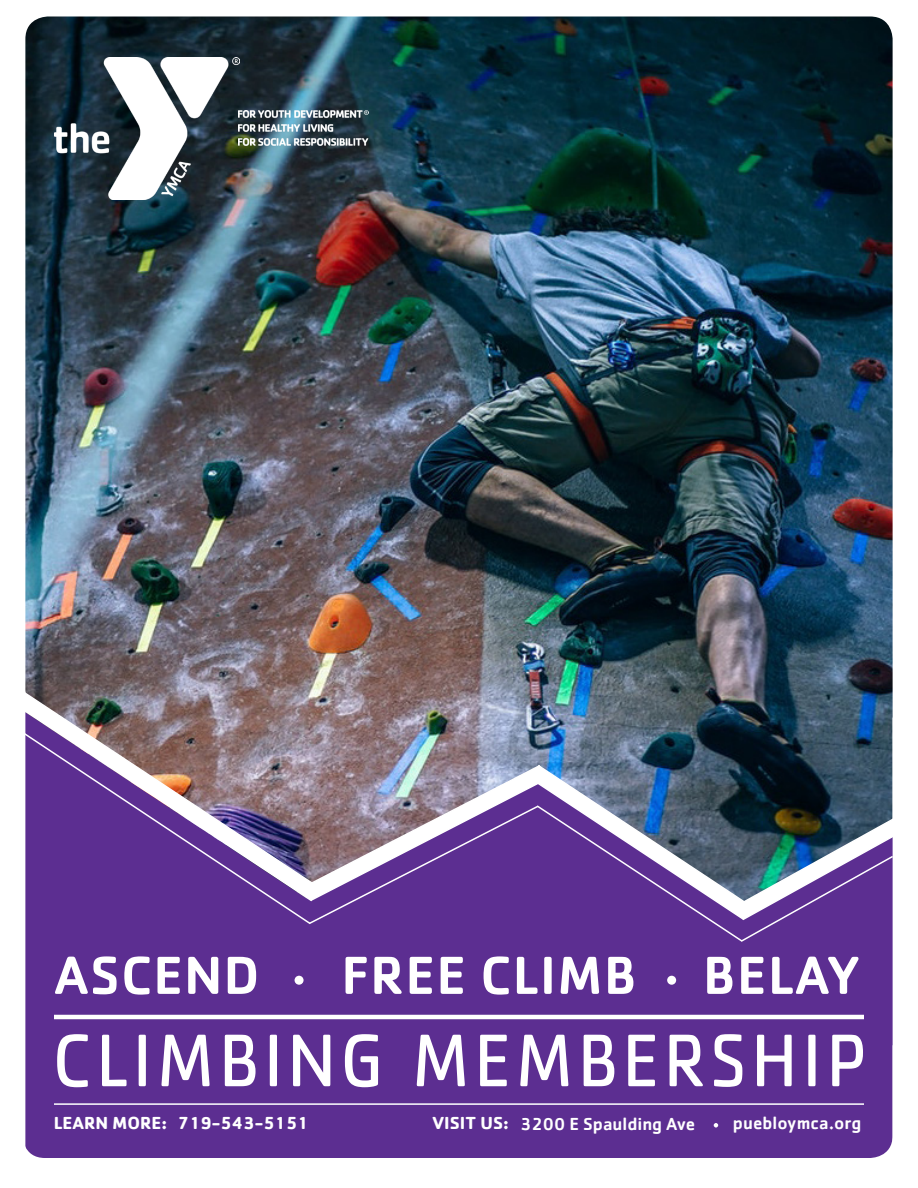
<style>
.page{position:relative;width:918px;height:1188px;background:#fff}
.page>*{position:absolute;margin:0;border:0;box-sizing:border-box;transform-origin:0 0}
.t1{font:77.25px "Cachet";letter-spacing:.05em;color:#fff;scale:.95 1}
.t2{font:500 55.5px "Cachet";letter-spacing:.02em;color:#fff}
.t3{font:500 18px "Cachet";color:#fff}
.t4{font:700 18px "Cachet";color:#fff}
</style>
<div class="page">
<img style="left:25px;top:16px;width:868px;height:748px">
<img style="left:54px;top:57px;width:186px;height:142px">
<div style="left:22px;top:924px;width:871px;height:234px;background:#5c2e91;border-radius:22px"></div>
<svg style="left:606px;top:943px;width:287px;height:212px"></svg>
<svg style="left:25px;top:698px;width:323px;height:385px"></svg>
<div style="left:0;top:692px;width:25px;height:482px;border:2px solid #fff"></div>
<img style="left:0;top:635px;width:321px;height:267px">
<svg style="left:21px;top:731px;width:291px;height:195px;background:#7a5896"></svg>
<img style="left:303px;top:764px;width:590px;height:179px">
<img style="left:239px;top:111px;width:129px;height:35px">
<hr style="left:54px;top:1015px;width:810px;height:4px;background:#fff">
<hr style="left:54px;top:1103px;width:810px;height:2px;background:#fff">
<div style="left:295px;top:976px;width:9px;height:9px;background:#fff;border-radius:50%"></div>
<div style="left:667px;top:976px;width:9px;height:9px;background:#fff;border-radius:50%"></div>
<svg style="left:714px;top:1123px;width:4px;height:5px"></svg>
<p class="t2" style="left:54px;top:941px;width:207px">ASCEND</p>
<p class="t2" style="left:341px;top:941px;width:297px">FREE CLIMB</p>
<p class="t2" style="left:703px;top:941px;width:159px">BELAY</p>
<p class="t1" style="left:52px;top:1015px;width:859px">CLIMBING MEMBERSHIP</p>
<p class="t4" style="left:54px;top:1111px;width:115px">LEARN MORE:</p>
<p class="t4" style="left:178px;top:1111px;width:132px">719-543-5151</p>
<p class="t4" style="left:432px;top:1111px;width:78px">VISIT US:</p>
<p class="t3" style="left:521px;top:1113px;width:176px">3200 E Spaulding Ave</p>
<p class="t3" style="left:733px;top:1112px;width:130px">puebloymca.org</p>
</div>
